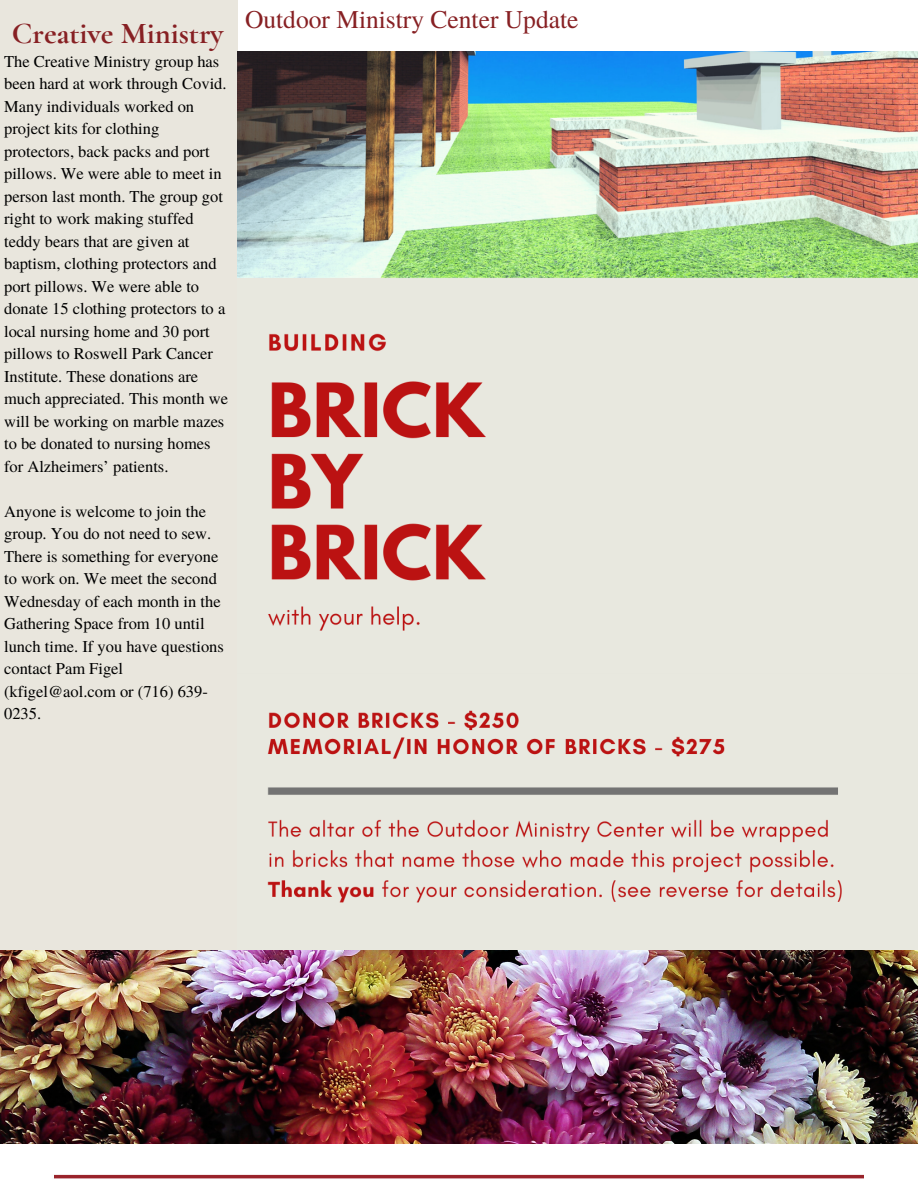
<style>
.page{position:relative;width:918px;height:1188px;background:#fff}
.page>*{position:absolute;margin:0;border:0;box-sizing:border-box;transform-origin:0 0}
.t1{font:700 30.3px "Cormorant Garamond";color:#872023}
.t2{font:25.5px "Te X Gyre Termes";color:#872023}
.t3{font:16.5px/22.5px "Te X Gyre Termes";color:#000}
</style>
<div class="page">
<div style="left:0;top:0;width:238px;height:1131px;background:#e9e6dd"></div>
<img style="left:54px;top:1175px;width:810px;height:4px">
<img style="left:237px;top:52px;width:681px;height:898px">
<img style="left:0;top:950px;width:918px;height:194px">
<p class="t1" style="left:12px;top:15px;width:213px">Creative Ministry</p>
<p class="t3" style="left:4px;top:49px;width:225px">The Creative Ministry group has been hard at work through Covid.<br>Many individuals worked on project kits for clothing protectors, back packs and port pillows. We were able to meet in person last month. The group got right to work making stuffed teddy bears that are given at baptism, clothing protectors and port pillows. We were able to donate 15 clothing protectors to a local nursing home and 30 port pillows to Roswell Park Cancer<br>Institute. These donations are much appreciated. This month we will be working on marble mazes to be donated to nursing homes for Alzheimers’ patients.</p>
<p class="t3" style="left:4px;top:499px;width:221px">Anyone is welcome to join the group. You do not need to sew.<br>There is something for everyone to work on. We meet the second<br>Wednesday of each month in the<br>Gathering Space from 10 until lunch time. If you have questions contact Pam Figel (kfigel@aol.com or (716) 639-<br>0235.</p>
<p class="t2" style="left:245px;top:1px;width:335px">Outdoor Ministry Center Update</p>
</div>
